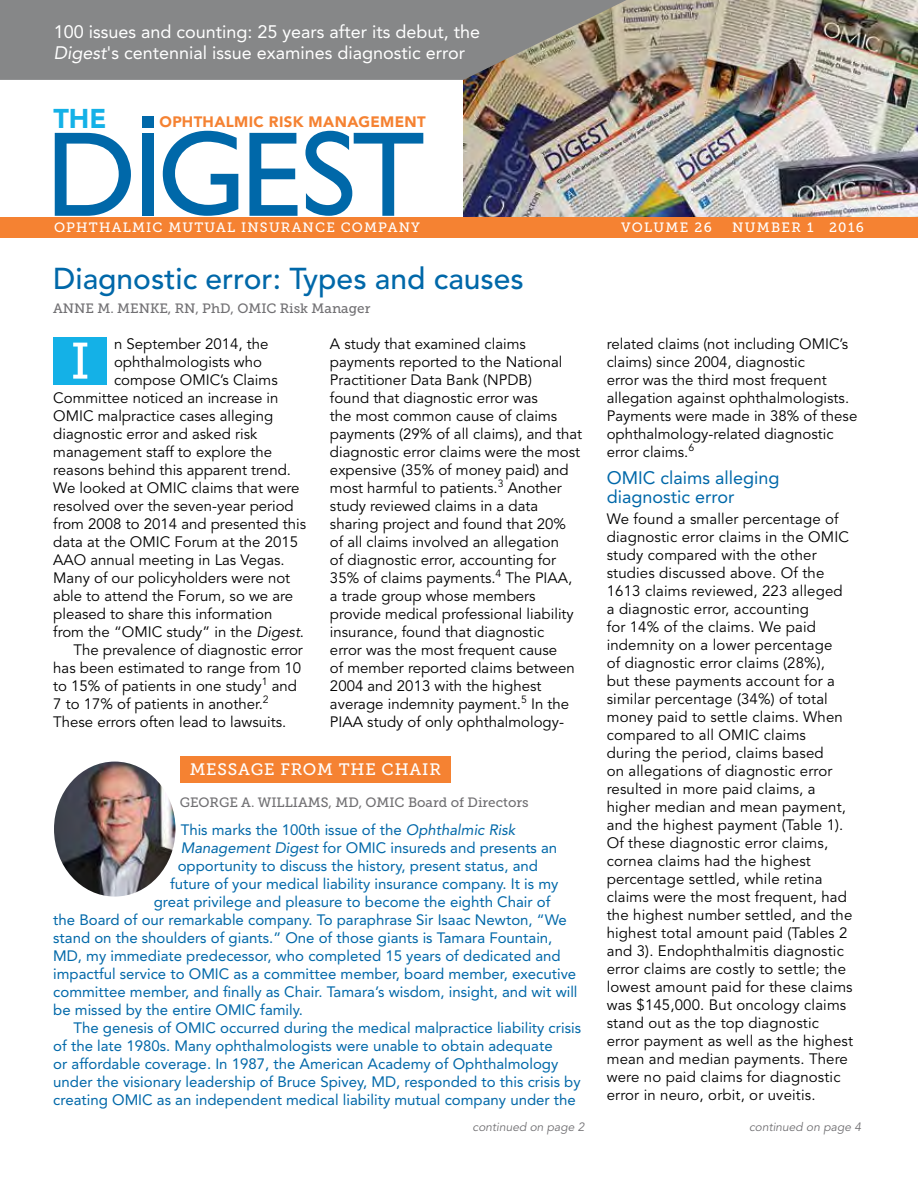
<style>
.page{position:relative;width:918px;height:1188px;background:#fff}
.page>*{position:absolute;margin:0;border:0;box-sizing:border-box;transform-origin:0 0}
.t1{font:51px "Museo Slab 500";color:#fff}
.t2{font:500 30px "Avenir LT Std";color:#0068a9}
.t3{font:900 27px "Avenir LT Std";color:#14b1e7}
.t4{font:18px/21px "Avenir LT Std";color:#fff}
.t5{font:18px/19.5px "Avenir LT Std";color:#0068a9}
.t6{font:16.5px "Museo Slab 500";letter-spacing:.05em;color:#fff}
.t7{font:15px/18px "Avenir LT Std";color:#000}
.t8{font:15px "Avenir LT Std";color:#0068a9}
.t9{font:900 15px "Avenir LT Std";letter-spacing:.025em;color:#f58232}
.t10{font:13.5px "Museo Slab 500";color:#717073}
.t11{font:13.5px "Museo Slab 500";letter-spacing:.09em;color:#fff}
.t12{font:italic 12px "Avenir LT Std";color:#717073}
.s1{font-style:italic}
</style>
<div class="page">
<img style="left:464px;top:0;width:454px;height:217px">
<svg style="left:0;top:0;width:627px;height:80px;fill:#868788"></svg>
<div style="left:53px;top:337px;width:54px;height:48px;background:#14b1e7"></div>
<div style="left:181px;top:756px;width:270px;height:27px;background:#f58232"></div>
<img style="left:54px;top:762px;width:122px;height:135px">
<div style="left:142px;top:116px;width:12px;height:12px;background:#0068a9"></div>
<svg style="left:55px;top:133px;width:76px;height:83px"></svg>
<div style="left:142px;top:133px;width:12px;height:83px;background:#0068a9"></div>
<svg style="left:163px;top:131px;width:75px;height:85px"></svg>
<svg style="left:249px;top:133px;width:49px;height:83px"></svg>
<svg style="left:305px;top:131px;width:118px;height:85px"></svg>
<div style="left:0;top:217px;width:918px;height:20px;background:#f58232"></div>
<p class="t4" style="left:54px;top:22px;width:428px">100 issues and counting: 25 years after its debut, the<br><span class="s1">Digest</span>'s centennial issue examines diagnostic error</p>
<h3 class="t3" style="left:53px;top:102px;width:55px">THE</h3>
<p class="t9" style="left:159px;top:113px;width:268px">OPHTHALMIC RISK MANAGEMENT</p>
<p class="t11" style="left:54px;top:220px;width:367px">OPHTHALMIC MUTUAL INSURANCE COMPANY</p>
<p class="t11" style="left:621px;top:220px;width:92px">VOLUME 26</p>
<p class="t11" style="left:732px;top:220px;width:133px">NUMBER 1 2016</p>
<h2 class="t2" style="left:53px;top:261px;width:472px">Diagnostic error: Types and causes</h2>
<p class="t10" style="left:53px;top:301px;width:319px">ANNE M. MENKE, RN, PhD, OMIC Risk Manager</p>
<p class="t7" style="left:114px;top:336px;width:156px">n September 2014, the</p>
<p class="t7" style="left:114px;top:354px;width:150px">ophthalmologists who</p>
<p class="t7" style="left:114px;top:372px;width:165px">compose OMIC’s Claims</p>
<p class="t7" style="left:53px;top:390px;width:227px">Committee noticed an increase in</p>
<p class="t7" style="left:53px;top:408px;width:222px">OMIC malpractice cases alleging</p>
<p class="t7" style="left:53px;top:426px;width:206px">diagnostic error and asked risk</p>
<p class="t7" style="left:53px;top:444px;width:220px">management staff to explore the</p>
<p class="t7" style="left:53px;top:462px;width:239px">reasons behind this apparent trend.</p>
<p class="t7" style="left:53px;top:480px;width:248px">We looked at OMIC claims that were</p>
<p class="t7" style="left:53px;top:498px;width:242px">resolved over the seven-year period</p>
<p class="t7" style="left:53px;top:516px;width:254px">from 2008 to 2014 and presented this</p>
<p class="t7" style="left:53px;top:534px;width:246px">data at the OMIC Forum at the 2015</p>
<p class="t7" style="left:53px;top:552px;width:233px">AAO annual meeting in Las Vegas.</p>
<p class="t7" style="left:53px;top:570px;width:238px">Many of our policyholders were not</p>
<p class="t7" style="left:53px;top:588px;width:241px">able to attend the Forum, so we are</p>
<p class="t7" style="left:53px;top:606px;width:221px">pleased to share this information</p>
<p class="t7" style="left:53px;top:624px;width:252px">from the “OMIC study” in the <span class="s1">Digest</span>.</p>
<p class="t7" style="left:73px;top:642px;width:231px">The prevalence of diagnostic error</p>
<p class="t7" style="left:53px;top:660px;width:250px">has been estimated to range from 10</p>
<p class="t7" style="left:53px;top:678px;width:245px">to 15% of patients in one study<sup>1</sup> and</p>
<p class="t7" style="left:53px;top:696px;width:217px">7 to 17% of patients in another.<sup>2</sup></p>
<p class="t7" style="left:53px;top:714px;width:235px">These errors often lead to lawsuits.</p>
<p class="t7" style="left:330px;top:336px;width:254px">A study that examined claims payments reported to the National Practitioner Data Bank (NPDB)<br>found that diagnostic error was<br>the most common cause of claims payments (29% of all claims), and that diagnostic error claims were the most expensive (35% of money paid) and most harmful to patients.<sup>3</sup> Another study reviewed claims in a data sharing project and found that 20% of all claims involved an allegation<br>of diagnostic error, accounting for 35% of claims payments.<sup>4</sup> The PIAA, a trade group whose members provide medical professional liability insurance, found that diagnostic<br>error was the most frequent cause<br>of member reported claims between 2004 and 2013 with the highest average indemnity payment.<sup>5</sup> In the PIAA study of only ophthalmology-</p>
<p class="t7" style="left:607px;top:336px;width:252px">related claims (not including OMIC’s claims) since 2004, diagnostic<br>error was the third most frequent allegation against ophthalmologists.<br>Payments were made in 38% of these ophthalmology-related diagnostic error claims.<sup>6</sup></p>
<h1 class="t1" style="left:71px;top:333px;width:21px">I</h1>
<p class="t5" style="left:607px;top:468px;width:174px">OMIC claims alleging diagnostic error</p>
<p class="t7" style="left:607px;top:510px;width:248px">We found a smaller percentage of diagnostic error claims in the OMIC study compared with the other studies discussed above. Of the 1613 claims reviewed, 223 alleged a diagnostic error, accounting<br>for 14% of the claims. We paid indemnity on a lower percentage<br>of diagnostic error claims (28%),<br>but these payments account for a similar percentage (34%) of total money paid to settle claims. When compared to all OMIC claims during the period, claims based<br>on allegations of diagnostic error resulted in more paid claims, a higher median and mean payment, and the highest payment (Table 1).<br>Of these diagnostic error claims, cornea claims had the highest percentage settled, while retina claims were the most frequent, had the highest number settled, and the highest total amount paid (Tables 2 and 3). Endophthalmitis diagnostic error claims are costly to settle; the lowest amount paid for these claims was $145,000. But oncology claims stand out as the top diagnostic error payment as well as the highest mean and median payments. There were no paid claims for diagnostic error in neuro, orbit, or uveitis.</p>
<p class="t6" style="left:190px;top:760px;width:253px">MESSAGE FROM THE CHAIR</p>
<p class="t10" style="left:180px;top:794px;width:350px">GEORGE A. WILLIAMS, MD, OMIC Board of Directors</p>
<p class="t8" style="left:181px;top:821px;width:336px">This marks the 100th issue of the <span class="s1">Ophthalmic Risk</span></p>
<p class="t8" style="left:181px;top:839px;width:378px"><span class="s1">Management Digest</span> for OMIC insureds and presents an</p>
<p class="t8" style="left:178px;top:857px;width:362px">opportunity to discuss the history, present status, and</p>
<p class="t8" style="left:170px;top:875px;width:390px">future of your medical liability insurance company. It is my</p>
<p class="t8" style="left:154px;top:893px;width:398px">great privilege and pleasure to become the eighth Chair of</p>
<p class="t8" style="left:53px;top:911px;width:515px">the Board of our remarkable company. To paraphrase Sir Isaac Newton, “We</p>
<p class="t8" style="left:53px;top:929px;width:501px">stand on the shoulders of giants.” One of those giants is Tamara Fountain,</p>
<p class="t8" style="left:53px;top:947px;width:509px">MD, my immediate predecessor, who completed 15 years of dedicated and</p>
<p class="t8" style="left:53px;top:965px;width:525px">impactful service to OMIC as a committee member, board member, executive</p>
<p class="t8" style="left:53px;top:983px;width:526px">committee member, and finally as Chair. Tamara’s wisdom, insight, and wit will</p>
<p class="t8" style="left:53px;top:1001px;width:251px">be missed by the entire OMIC family.</p>
<p class="t8" style="left:74px;top:1019px;width:509px">The genesis of OMIC occurred during the medical malpractice liability crisis</p>
<p class="t8" style="left:53px;top:1037px;width:501px">of the late 1980s. Many ophthalmologists were unable to obtain adequate</p>
<p class="t8" style="left:53px;top:1055px;width:507px">or affordable coverage. In 1987, the American Academy of Ophthalmology</p>
<p class="t8" style="left:53px;top:1073px;width:529px">under the visionary leadership of Bruce Spivey, MD, responded to this crisis by</p>
<p class="t8" style="left:53px;top:1091px;width:524px">creating OMIC as an independent medical liability mutual company under the</p>
<p class="t12" style="left:473px;top:1120px;width:113px">continued on page 2</p>
<p class="t12" style="left:749px;top:1120px;width:113px">continued on page 4</p>
</div>
